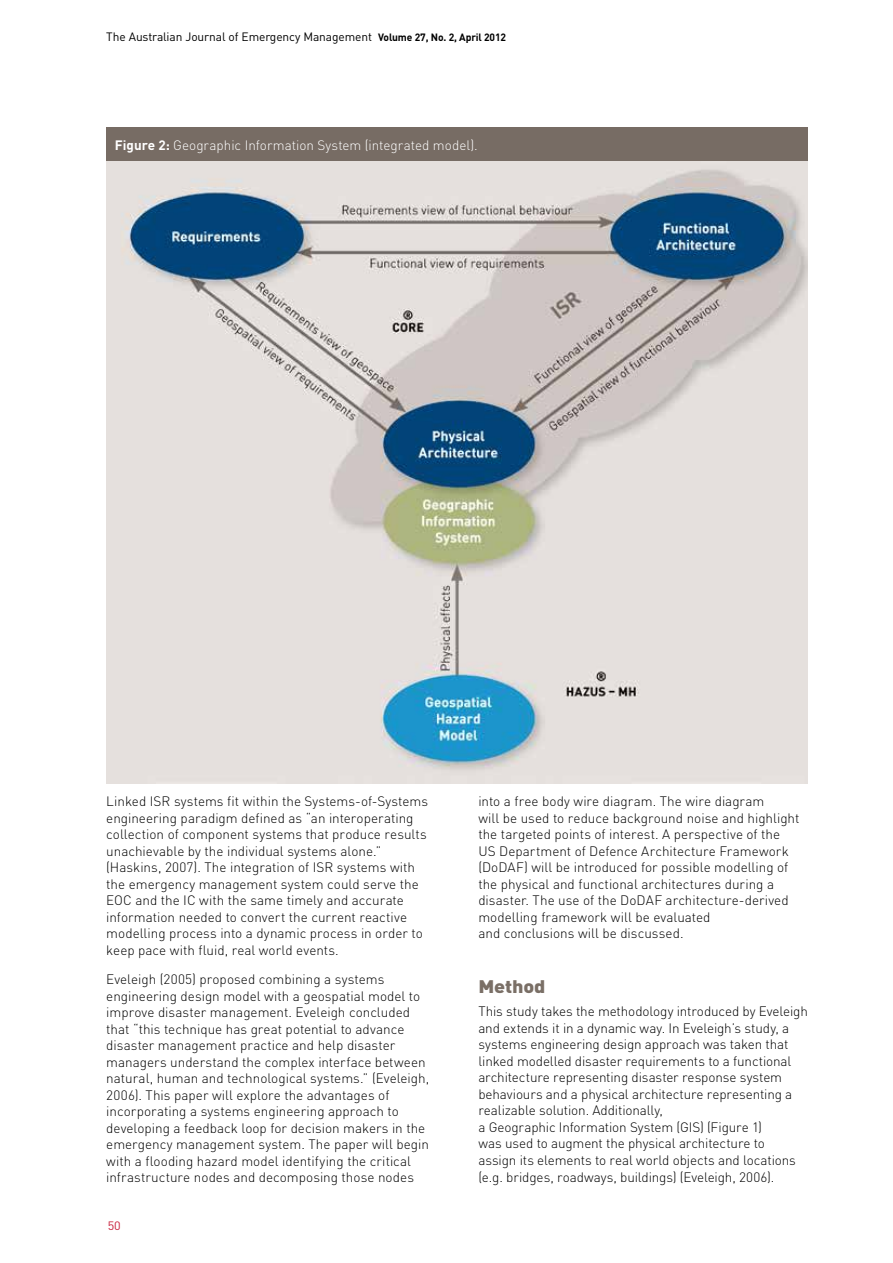
<style>
.page{position:relative;width:893px;height:1263px;background:#fff}
.page>*{position:absolute;margin:0;border:0;box-sizing:border-box;transform-origin:0 0}
.Grey_Subheading{font:900 18px "DINOT";letter-spacing:-.005em;color:#7a6f66;scale:1.1 1}
.Body_Text{font:300 13.5px/16.5px "DINOT";color:#000}
.Body_Text-2{font:300 13.5px "DINOT";color:#fff}
.t1{font:12px "DINOT";letter-spacing:-.01em;color:#000}
.t2{font:12px "DINOT";color:#c9243f;scale:1.05 1}
.s1{font-weight:700;font-size:10.5px}
.s2{font-weight:700}
</style>
<div class="page">
<div style="left:106px;top:128px;width:702px;height:34px;background:#776c64"></div>
<img style="left:106px;top:162px;width:702px;height:621px">
<p class="t1" style="left:106px;top:29px;width:401px">The Australian Journal of Emergency Management <span class="s1">Volume 27, No. 2, April 2012</span></p>
<p class="Body_Text-2" style="left:115px;top:137px;width:364px"><span class="s2">Figure 2:</span> Geographic Information System (integrated model).</p>
<p class="Body_Text" style="left:106px;top:793px;width:323px">Linked ISR systems fit within the Systems-of-Systems engineering paradigm defined as “an interoperating collection of component systems that produce results unachievable by the individual systems alone.” (Haskins, 2007). The integration of ISR systems with the emergency management system could serve the EOC and the IC with the same timely and accurate information needed to convert the current reactive modelling process into a dynamic process in order to keep pace with fluid, real world events.</p>
<p class="Body_Text" style="left:106px;top:971px;width:324px">Eveleigh (2005) proposed combining a systems engineering design model with a geospatial model to improve disaster management. Eveleigh concluded that “this technique has great potential to advance disaster management practice and help disaster managers understand the complex interface between natural, human and technological systems.” (Eveleigh, 2006). This paper will explore the advantages of incorporating a systems engineering approach to developing a feedback loop for decision makers in the emergency management system. The paper will begin with a flooding hazard model identifying the critical infrastructure nodes and decomposing those nodes</p>
<p class="t2" style="left:108px;top:1218px;width:14px">50</p>
<p class="Body_Text" style="left:478px;top:793px;width:323px">into a free body wire diagram. The wire diagram<br>will be used to reduce background noise and highlight the targeted points of interest. A perspective of the US Department of Defence Architecture Framework (DoDAF) will be introduced for possible modelling of the physical and functional architectures during a disaster. The use of the DoDAF architecture-derived modelling framework will be evaluated<br>and conclusions will be discussed.</p>
<p class="Grey_Subheading" style="left:478px;top:974px;width:63px">Method</p>
<p class="Body_Text" style="left:478px;top:1003px;width:331px">This study takes the methodology introduced by Eveleigh and extends it in a dynamic way. In Eveleigh’s study, a systems engineering design approach was taken that linked modelled disaster requirements to a functional architecture representing disaster response system behaviours and a physical architecture representing a realizable solution. Additionally,<br>a Geographic Information System (GIS) (Figure 1)<br>was used to augment the physical architecture to<br>assign its elements to real world objects and locations (e.g. bridges, roadways, buildings) (Eveleigh, 2006).</p>
</div>
